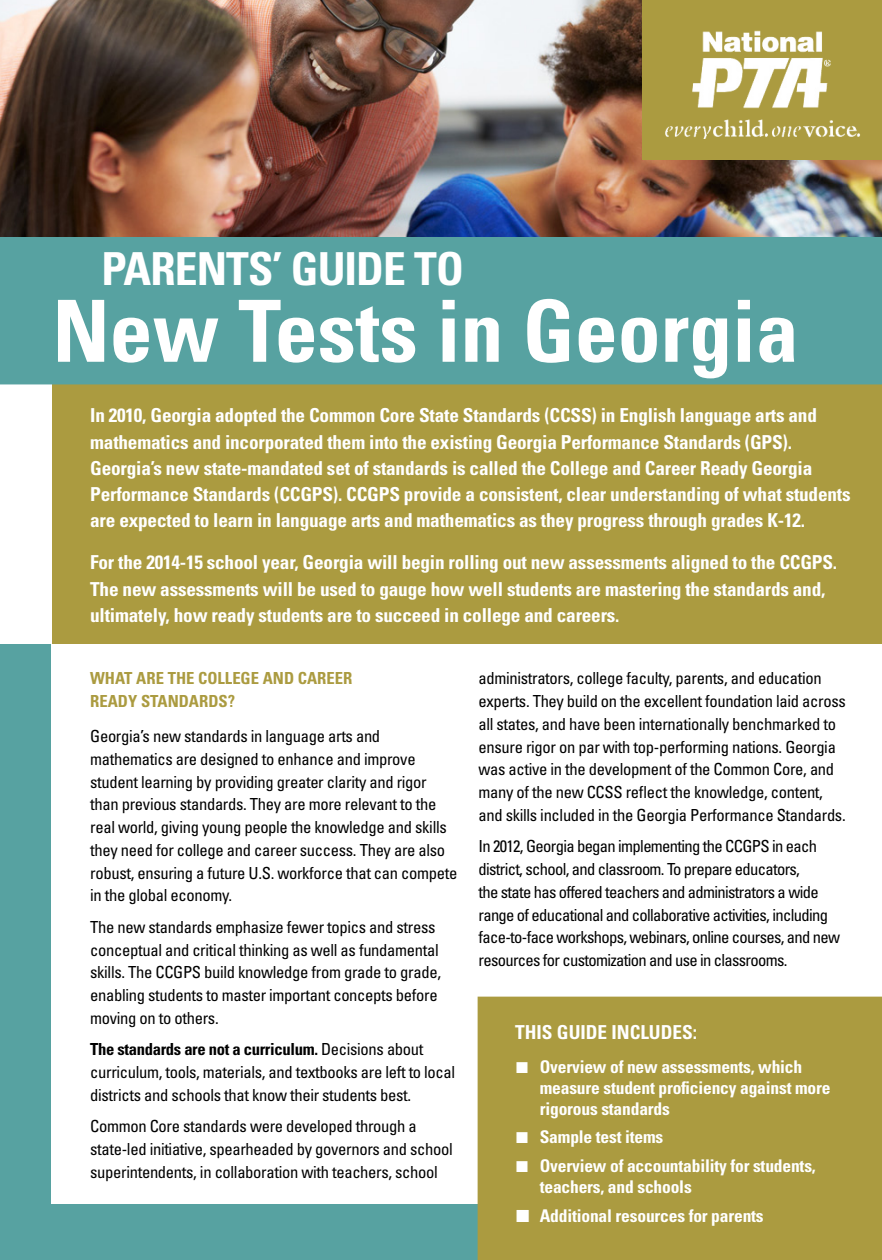
<style>
.page{position:relative;width:882px;height:1260px;background:#fff}
.page>*{position:absolute;margin:0;border:0;box-sizing:border-box;transform-origin:0 0}
.t1{font:700 condensed 85.75px "Univers LT Std";color:#fff}
.t2{font:700 condensed 45.5px "Univers LT Std";letter-spacing:-.02em;color:#fff}
.t3{font:700 condensed 19.25px/26.2px "Univers LT Std";letter-spacing:-.01em;color:#fff}
.t4{font:700 condensed 17.5px/21px "Univers LT Std";letter-spacing:-.01em;color:#fff}
.t5{font:condensed 16.62px/22.8px "Univers LT Std";letter-spacing:-.02em;color:#000}
.t6{font:condensed 16.62px/22.8px "Univers LT Std";letter-spacing:-.04em;color:#000}
.t7{font:700 condensed 16.62px "Univers LT Std";color:#ab9b40}
.s1{font-weight:700}
</style>
<div class="page">
<img style="left:0;top:0;width:882px;height:237px">
<div style="left:0;top:644px;width:882px;height:616px;background:#57a2a1"></div>
<div style="left:52px;top:384px;width:830px;height:260px;background:#ab9b40"></div>
<div style="left:52px;top:644px;width:830px;height:560px;background:#fff"></div>
<div style="left:478px;top:997px;width:404px;height:263px;background:#ab9b40"></div>
<div style="left:642px;top:0;width:240px;height:160px;background:#ab9b40"></div>
<img style="left:659px;top:22px;width:207px;height:117px">
<div style="left:0;top:237px;width:882px;height:147px;background:#57a2a1"></div>
<h2 class="t2" style="left:101px;top:241px;width:364px">Parents’ Guide to</h2>
<h1 class="t1" style="left:52px;top:279px;width:748px">New Tests in Georgia</h1>
<p class="t3" style="left:90px;top:402px;width:762px">In 2010, Georgia adopted the Common Core State Standards (CCSS) in English language arts and mathematics and incorporated them into the existing Georgia Performance Standards (GPS).<br>Georgia’s new state-mandated set of standards is called the College and Career Ready Georgia Performance Standards (CCGPS). CCGPS provide a consistent, clear understanding of what students are expected to learn in language arts and mathematics as they progress through grades K-12.</p>
<p class="t3" style="left:90px;top:549px;width:749px">For the 2014-15 school year, Georgia will begin rolling out new assessments aligned to the CCGPS.<br>The new assessments will be used to gauge how well students are mastering the standards and, ultimately, how ready students are to succeed in college and careers.</p>
<p class="t7" style="left:90px;top:668px;width:152px">What are the College</p>
<p class="t7" style="left:263px;top:668px;width:64px">and Career</p>
<p class="t7" style="left:90px;top:691px;width:146px">Ready Standards?</p>
<p class="t5" style="left:90px;top:725px;width:369px">Georgia’s new standards in language arts and mathematics are designed to enhance and improve student learning by providing greater clarity and rigor than previous standards. They are more relevant to the real world, giving young people the knowledge and skills they need for college and career success. They are also robust, ensuring a future U.S. workforce that can compete in the global economy.</p>
<p class="t5" style="left:90px;top:915px;width:352px">The new standards emphasize fewer topics and stress conceptual and critical thinking as well as fundamental skills. The CCGPS build knowledge from grade to grade, enabling students to master important concepts before moving on to others.</p>
<p class="t5" style="left:90px;top:1038px;width:367px"><span class="s1">The standards are not a curriculum.</span> Decisions about curriculum, tools, materials, and textbooks are left to local districts and schools that know their students best.</p>
<p class="t5" style="left:90px;top:1115px;width:364px">Common Core standards were developed through a state-led initiative, spearheaded by governors and school superintendents, in collaboration with teachers, school</p>
<p class="t5" style="left:478px;top:667px;width:369px">administrators, college faculty, parents, and education experts. They build on the excellent foundation laid across all states, and have been internationally benchmarked to ensure rigor on par with top-performing nations. Georgia was active in the development of the Common Core, and many of the new CCSS reflect the knowledge, content, and skills included in the Georgia Performance Standards.</p>
<p class="t6" style="left:478px;top:835px;width:363px">In 2012, Georgia began implementing the CCGPS in each district, school, and classroom. To prepare educators,<br>the state has offered teachers and administrators a wide range of educational and collaborative activities, including face-to-face workshops, webinars, online courses, and new resources for customization and use in classrooms.</p>
<p class="t3" style="left:515px;top:1019px;width:183px">This Guide Includes:</p>
<p class="t4" style="left:540px;top:1056px;width:292px;text-indent:-24px">■ Overview of new assessments, which measure student proficiency against more rigorous standards</p>
<p class="t4" style="left:516px;top:1127px;width:149px">■ Sample test items</p>
<p class="t4" style="left:540px;top:1156px;width:278px;text-indent:-24px">■ Overview of accountability for students, teachers, and schools</p>
<p class="t4" style="left:516px;top:1205px;width:249px">■ Additional resources for parents</p>
</div>
